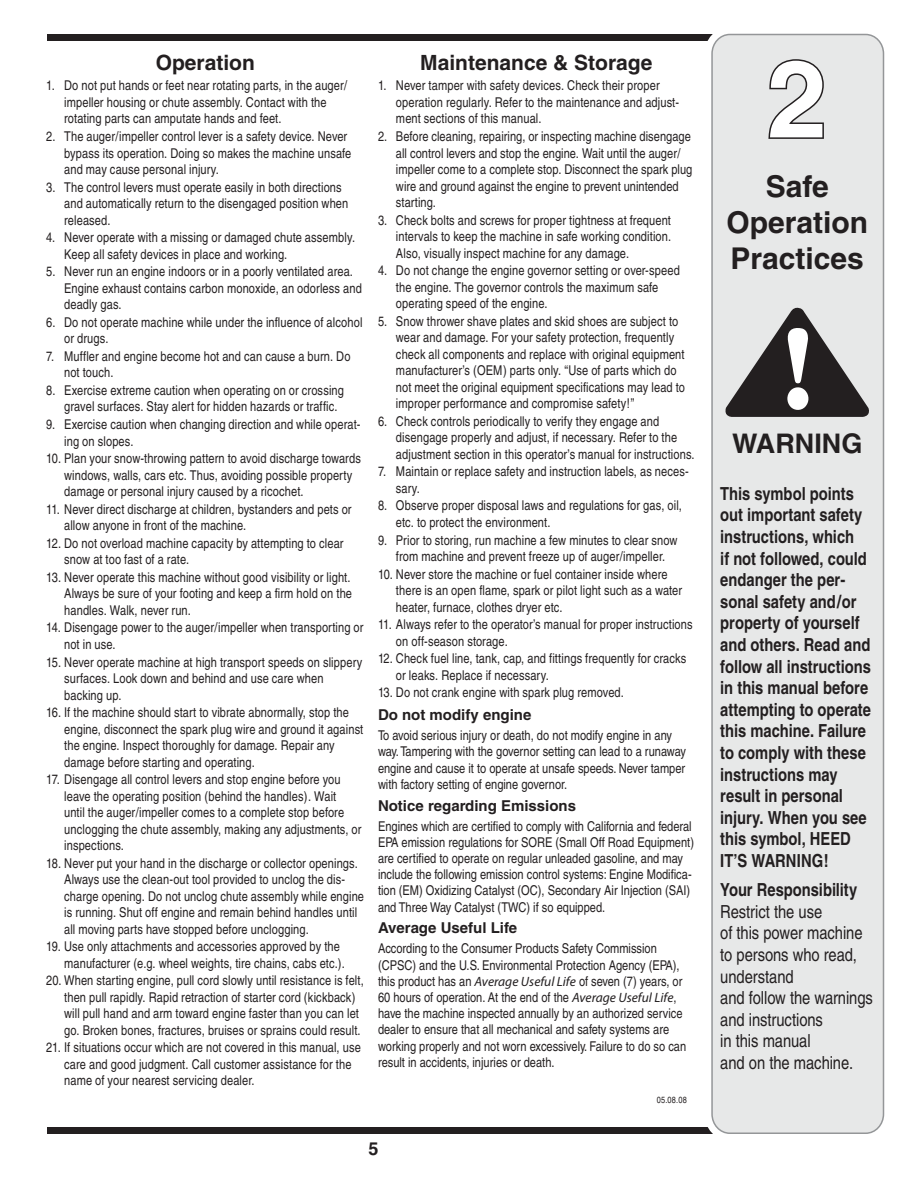
<style>
.page{position:relative;width:918px;height:1188px;background:#fff}
.page>*{position:absolute;margin:0;border:0;box-sizing:border-box;transform-origin:0 0}
.t1{font:700 108px "Helvetica";color:#fff}
.t2{font:700 30px/36px "Helvetica";color:#231f20;text-align:center}
.t3{font:700 27px "Helvetica";color:#231f20}
.t4{font:700 21px "Helvetica";color:#231f20}
.t5{font:700 condensed 18px/21.6px "Helvetica";color:#231f20}
.t6{font:condensed 18px/21.6px "Helvetica";letter-spacing:-.005em;color:#231f20}
.t7{font:700 18px "Helvetica";color:#231f20}
.t8{font:700 15px "Helvetica";color:#231f20}
.t9{font:condensed 13.5px/16.5px "Helvetica";letter-spacing:.005em;color:#231f20}
.t10{font:condensed 9px "Helvetica";color:#231f20}
.s1{font-family:"Myriad Pro";font-style:italic;font-stretch:normal}
</style>
<div class="page">
<div style="left:47px;top:1127px;width:761px;height:7px;background:#231f20"></div>
<div style="left:47px;top:34px;width:761px;height:7px;background:#231f20"></div>
<div style="left:705px;top:27px;width:186px;height:1114px;border:15px solid #fff;border-radius:18px"></div>
<div style="left:712px;top:35px;width:172px;height:1098px;background:#e7e8e8;border-radius:18px"></div>
<div style="left:711px;top:34px;width:173px;height:1100px;border:2px solid #949698;border-radius:18px"></div>
<svg style="left:768px;top:59px;width:56px;height:80px"></svg>
<svg style="left:725px;top:307px;width:144px;height:110px"></svg>
<h3 class="t4" style="left:156px;top:50px;width:101px">Operation</h3>
<p class="t9" style="left:64px;top:77px;width:285px;text-indent:-18px">1. Do not put hands or feet near rotating parts, in the auger/ impeller housing or chute assembly. Contact with the rotating parts can amputate hands and feet.</p>
<p class="t9" style="left:64px;top:128px;width:289px;text-indent:-18px">2. The auger/impeller control lever is a safety device. Never bypass its operation. Doing so makes the machine unsafe and may cause personal injury.</p>
<p class="t9" style="left:64px;top:179px;width:286px;text-indent:-18px">3. The control levers must operate easily in both directions and automatically return to the disengaged position when released.</p>
<p class="t9" style="left:64px;top:229px;width:292px;text-indent:-18px">4. Never operate with a missing or damaged chute assembly.<br>Keep all safety devices in place and working.</p>
<p class="t9" style="left:64px;top:263px;width:299px;text-indent:-18px">5. Never run an engine indoors or in a poorly ventilated area.<br>Engine exhaust contains carbon monoxide, an odorless and deadly gas.</p>
<p class="t9" style="left:64px;top:314px;width:300px;text-indent:-18px">6. Do not operate machine while under the influence of alcohol or drugs.</p>
<p class="t9" style="left:64px;top:348px;width:288px;text-indent:-18px">7. Muffler and engine become hot and can cause a burn. Do not touch.</p>
<p class="t9" style="left:64px;top:382px;width:281px;text-indent:-18px">8. Exercise extreme caution when operating on or crossing gravel surfaces. Stay alert for hidden hazards or traffic.</p>
<p class="t9" style="left:64px;top:416px;width:298px;text-indent:-18px">9. Exercise caution when changing direction and while operat&shy;ing on slopes.</p>
<p class="t9" style="left:64px;top:450px;width:298px;text-indent:-18px">10. Plan your snow-throwing pattern to avoid discharge towards windows, walls, cars etc. Thus, avoiding possible property damage or personal injury caused by a ricochet.</p>
<p class="t9" style="left:64px;top:501px;width:289px;text-indent:-18px">11. Never direct discharge at children, bystanders and pets or allow anyone in front of the machine.</p>
<p class="t9" style="left:64px;top:535px;width:281px;text-indent:-18px">12. Do not overload machine capacity by attempting to clear snow at too fast of a rate.</p>
<p class="t9" style="left:64px;top:569px;width:289px;text-align:justify;text-indent:-18px">13. Never operate this machine without good visibility or light.<br>Always be sure of your footing and keep a firm hold on the handles. Walk, never run.</p>
<p class="t9" style="left:64px;top:619px;width:301px;text-indent:-18px">14. Disengage power to the auger/impeller when transporting or not in use.</p>
<p class="t9" style="left:64px;top:653px;width:300px;text-indent:-18px">15. Never operate machine at high transport speeds on slippery surfaces. Look down and behind and use care when backing up.</p>
<p class="t9" style="left:64px;top:704px;width:301px;text-indent:-18px">16. If the machine should start to vibrate abnormally, stop the engine, disconnect the spark plug wire and ground it against the engine. Inspect thoroughly for damage. Repair any damage before starting and operating.</p>
<p class="t9" style="left:64px;top:771px;width:299px;text-indent:-18px">17. Disengage all control levers and stop engine before you leave the operating position (behind the handles). Wait<br>until the auger/impeller comes to a complete stop before unclogging the chute assembly, making any adjustments, or inspections.</p>
<p class="t9" style="left:64px;top:855px;width:301px;text-indent:-18px">18. Never put your hand in the discharge or collector openings.<br>Always use the clean-out tool provided to unclog the dis&shy;charge opening. Do not unclog chute assembly while engine is running. Shut off engine and remain behind handles until all moving parts have stopped before unclogging.</p>
<p class="t9" style="left:64px;top:938px;width:282px;text-indent:-18px">19. Use only attachments and accessories approved by the manufacturer (e.g. wheel weights, tire chains, cabs etc.).</p>
<p class="t9" style="left:64px;top:972px;width:301px;text-indent:-18px">20. When starting engine, pull cord slowly until resistance is felt, then pull rapidly. Rapid retraction of starter cord (kickback) will pull hand and arm toward engine faster than you can let go. Broken bones, fractures, bruises or sprains could result.</p>
<p class="t9" style="left:64px;top:1039px;width:298px;text-indent:-18px">21. If situations occur which are not covered in this manual, use care and good judgment. Call customer assistance for the name of your nearest servicing dealer.</p>
<h3 class="t4" style="left:420px;top:50px;width:234px">Maintenance &amp; Storage</h3>
<p class="t9" style="left:396px;top:77px;width:285px;text-indent:-18px">1. Never tamper with safety devices. Check their proper operation regularly. Refer to the maintenance and adjust&shy;ment sections of this manual.</p>
<p class="t9" style="left:396px;top:128px;width:298px;text-indent:-18px">2. Before cleaning, repairing, or inspecting machine disengage all control levers and stop the engine. Wait until the auger/ impeller come to a complete stop. Disconnect the spark plug wire and ground against the engine to prevent unintended starting.</p>
<p class="t9" style="left:396px;top:212px;width:277px;text-align:justify;text-indent:-18px">3. Check bolts and screws for proper tightness at frequent intervals to keep the machine in safe working condition.<br>Also, visually inspect machine for any damage.</p>
<p class="t9" style="left:396px;top:262px;width:285px;text-indent:-18px">4. Do not change the engine governor setting or over-speed the engine. The governor controls the maximum safe operating speed of the engine.</p>
<p class="t9" style="left:396px;top:313px;width:291px;text-indent:-18px">5. Snow thrower shave plates and skid shoes are subject to wear and damage. For your safety protection, frequently check all components and replace with original equipment manufacturer’s (OEM) parts only. “Use of parts which do not meet the original equipment specifications may lead to improper performance and compromise safety!”</p>
<p class="t9" style="left:396px;top:413px;width:300px;text-indent:-18px">6. Check controls periodically to verify they engage and disengage properly and adjust, if necessary. Refer to the adjustment section in this operator’s manual for instructions.</p>
<p class="t9" style="left:396px;top:463px;width:294px;text-indent:-18px">7. Maintain or replace safety and instruction labels, as neces&shy;sary.</p>
<p class="t9" style="left:396px;top:497px;width:288px;text-indent:-18px">8. Observe proper disposal laws and regulations for gas, oil, etc. to protect the environment.</p>
<p class="t9" style="left:378px;top:532px;width:301px;text-align:center">9. Prior to storing, run machine a few minutes to clear snow from machine and prevent freeze up of auger/impeller.</p>
<p class="t9" style="left:396px;top:566px;width:288px;text-indent:-18px">10. Never store the machine or fuel container inside where there is an open flame, spark or pilot light such as a water heater, furnace, clothes dryer etc.</p>
<p class="t9" style="left:396px;top:616px;width:298px;text-indent:-18px">11. Always refer to the operator’s manual for proper instructions on off-season storage.</p>
<p class="t9" style="left:396px;top:650px;width:292px;text-indent:-18px">12. Check fuel line, tank, cap, and fittings frequently for cracks or leaks. Replace if necessary.</p>
<p class="t9" style="left:378px;top:684px;width:247px">13. Do not crank engine with spark plug removed.</p>
<p class="t8" style="left:378px;top:706px;width:155px">Do not modify engine</p>
<p class="t9" style="left:378px;top:727px;width:310px">To avoid serious injury or death, do not modify engine in any way. Tampering with the governor setting can lead to a runaway engine and cause it to operate at unsafe speeds. Never tamper with factory setting of engine governor.</p>
<p class="t8" style="left:378px;top:796px;width:200px">Notice regarding Emissions</p>
<p class="t9" style="left:378px;top:818px;width:318px">Engines which are certified to comply with California and federal EPA emission regulations for SORE (Small Off Road Equipment) are certified to operate on regular unleaded gasoline, and may include the following emission control systems: Engine Modifica&shy;tion (EM) Oxidizing Catalyst (OC), Secondary Air Injection (SAI) and Three Way Catalyst (TWC) if so equipped.</p>
<p class="t8" style="left:378px;top:919px;width:141px">Average Useful Life</p>
<p class="t9" style="left:378px;top:940px;width:310px">According to the Consumer Products Safety Commission (CPSC) and the U.S. Environmental Protection Agency (EPA), this product has an <span class="s1">Average Useful Life</span> of seven (7) years, or 60 hours of operation. At the end of the <span class="s1">Average Useful Life</span>, have the machine inspected annually by an authorized service dealer to ensure that all mechanical and safety systems are working properly and not worn excessively. Failure to do so can result in accidents, injuries or death.</p>
<p class="t10" style="left:657px;top:1095px;width:31px">05.08.08</p>
<h3 class="t7" style="left:368px;top:1137px;width:12px">5</h3>
<h1 class="t1" style="left:767px;top:33px;width:62px">2</h1>
<h2 class="t2" style="left:726px;top:168px;width:143px">Safe<br>Operation<br>Practices</h2>
<h3 class="t3" style="left:732px;top:427px;width:132px">WARNING</h3>
<p class="t5" style="left:720px;top:482px;width:152px">This symbol points out important safety instructions, which<br>if not followed, could endanger the per&shy;sonal safety and/or property of yourself and others. Read and follow all instructions in this manual before attempting to operate this machine. Failure to comply with these instructions may result in personal injury. When you see this symbol, HEED<br>IT’S WARNING!</p>
<h3 class="t5" style="left:720px;top:879px;width:139px">Your Responsibility</h3>
<h3 class="t6" style="left:720px;top:901px;width:154px">Restrict the use<br>of this power machine to persons who read, understand<br>and follow the warnings and instructions<br>in this manual<br>and on the machine.</h3>
</div>
